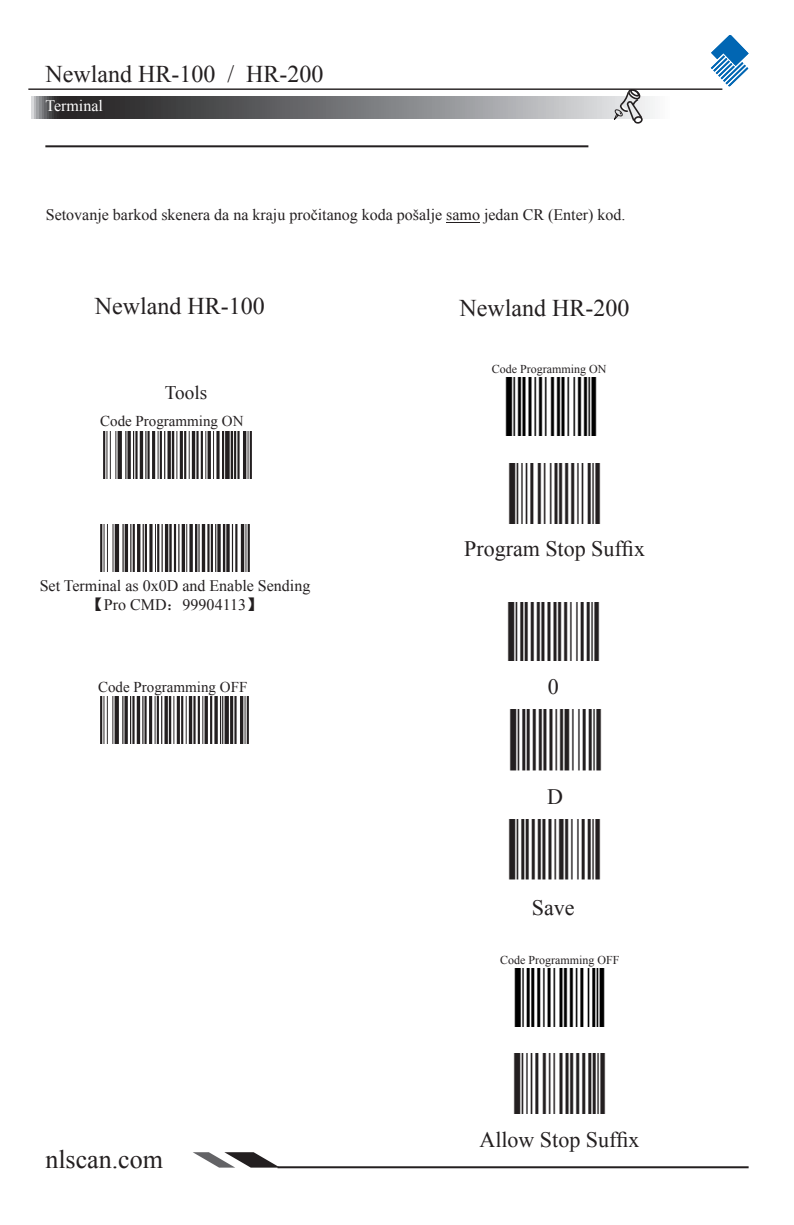
<style>
.page{position:relative;width:794px;height:1225px;background:#fff}
.page>*{position:absolute;margin:0;border:0;box-sizing:border-box;transform-origin:0 0}
.t1{font:26px "Times New Roman";color:#231f20}
.t2{font:24px "Times New Roman";color:#231f20}
.t3{font:22px "Times New Roman";color:#231f20}
.t4{font:19.2px "Times New Roman";color:#231f20}
.正文无缩进{font:16px "Times New Roman";color:#231f20}
.设置码正文{font:16px "Times New Roman";color:#231f20}
.节标题{font:16px "Times New Roman";color:#fff}
.t5{font:15px "Times New Roman";color:#231f20}
.t6{font:12px "Times New Roman";color:#231f20}
.s1{font-family:"Sim Sun"}
</style>
<div class="page">
<hr style="left:277px;top:1166px;width:471px;height:2px;background:#231f20">
<svg style="left:193px;top:1152px;width:87px;height:15px"></svg>
<hr style="left:28px;top:88px;width:694px;height:2px;background:#231f20">
<svg style="left:31px;top:96px;width:624px;height:22px;background:#77787a"></svg>
<svg style="left:711px;top:35px;width:37px;height:52px"></svg>
<svg style="left:611px;top:88px;width:32px;height:33px"></svg>
<div style="left:633px;top:116px;width:10px;height:8px;border:2px solid #231f20;border-radius:3px"></div>
<img style="left:103px;top:431px;width:149px;height:47px">
<img style="left:100px;top:697px;width:149px;height:46px">
<hr style="left:45px;top:145px;width:543px;height:2px;background:#231f20">
<hr style="left:446px;top:222px;width:34px;height:1px;background:#231f20">
<img style="left:100px;top:525px;width:150px;height:46px">
<img style="left:507px;top:602px;width:93px;height:58px">
<img style="left:509px;top:710px;width:93px;height:61px">
<img style="left:508px;top:819px;width:93px;height:61px">
<img style="left:505px;top:377px;width:92px;height:59px">
<img style="left:508px;top:463px;width:93px;height:60px">
<img style="left:514px;top:968px;width:91px;height:59px">
<img style="left:513px;top:1053px;width:93px;height:60px">
<h2 class="t2" style="left:45px;top:57px;width:279px">Newland HR-100 / HR-200</h2>
<p class="节标题" style="left:45px;top:95px;width:59px">Terminal</p>
<p class="正文无缩进" style="left:46px;top:203px;width:581px">Setovanje barkod skenera da na kraju pročitanog koda pošalje samo jedan CR (Enter) kod.</p>
<h2 class="t2" style="left:95px;top:289px;width:171px">Newland HR-100</h2>
<h2 class="t2" style="left:459px;top:292px;width:171px">Newland HR-200</h2>
<p class="t4" style="left:165px;top:379px;width:44px">Tools</p>
<p class="t5" style="left:100px;top:411px;width:145px">Code Programming ON</p>
<p class="设置码正文" style="left:40px;top:574px;width:272px">Set Terminal as 0x0D and Enable Sending</p>
<p class="设置码正文" style="left:88px;top:594px;width:176px"><span class="s1">【</span>Pro CMD<span class="s1">：</span>99904113<span class="s1">】</span></p>
<p class="t5" style="left:98px;top:677px;width:151px">Code Programming OFF</p>
<h1 class="t1" style="left:45px;top:1141px;width:119px">nlscan.com</h1>
<p class="t6" style="left:492px;top:361px;width:116px">Code Programming ON</p>
<h3 class="t3" style="left:464px;top:534px;width:182px">Program Stop Suffix</h3>
<h3 class="t3" style="left:548px;top:671px;width:12px">0</h3>
<h3 class="t3" style="left:547px;top:782px;width:17px">D</h3>
<h3 class="t3" style="left:532px;top:893px;width:44px">Save</h3>
<p class="t6" style="left:500px;top:952px;width:121px">Code Programming OFF</p>
<h3 class="t3" style="left:479px;top:1124px;width:162px">Allow Stop Suffix</h3>
</div>
